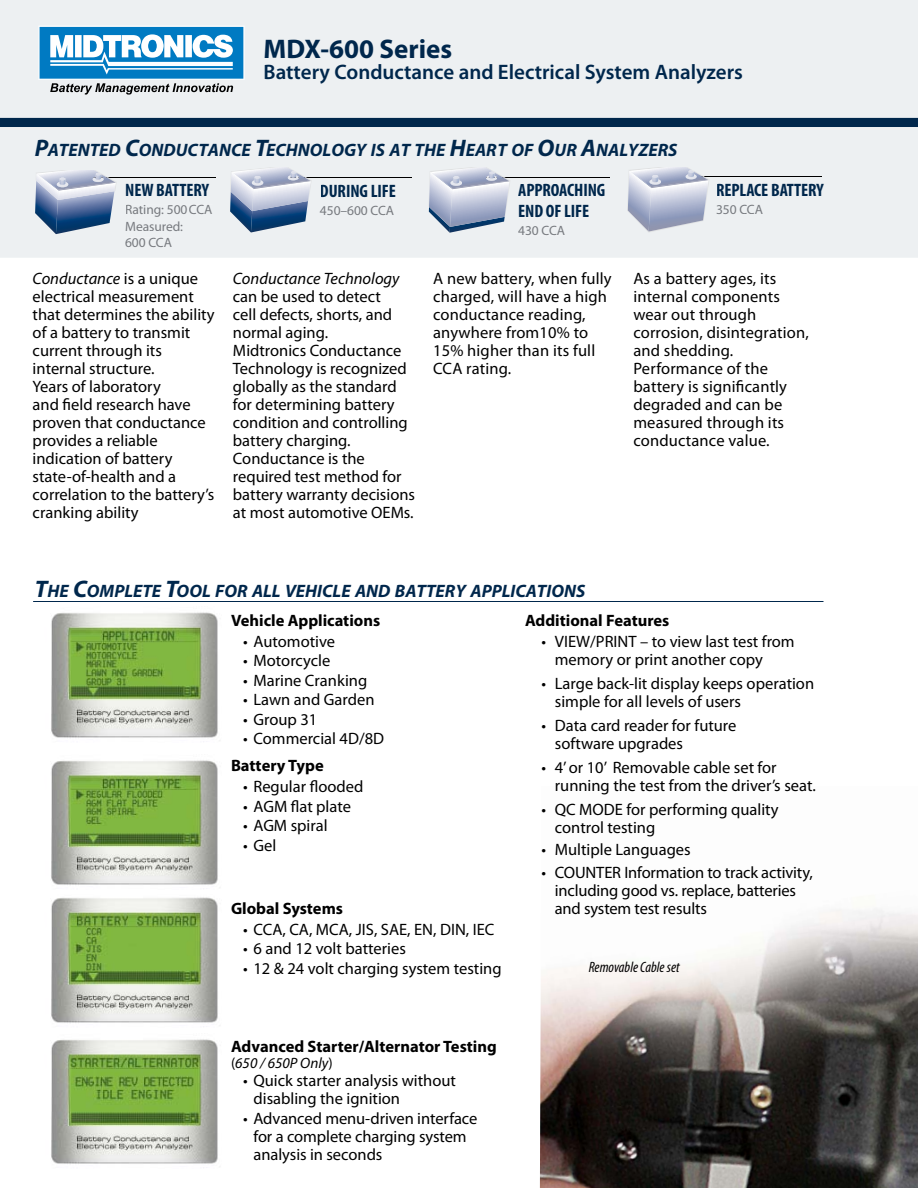
<style>
.page{position:relative;width:918px;height:1188px;background:#fff}
.page>*{position:absolute;margin:0;border:0;box-sizing:border-box;transform-origin:0 0}
.t1{font:700 27px "Myriad Pro";color:#00274c}
.t2{font:600 21px "Myriad Pro";color:#00274c}
.t3{font:italic 700 18px "Myriad Pro";color:#00274c}
.t4{font:700 condensed 18px/20.5px "Myriad Pro";letter-spacing:-.005em;color:#00274c}
.t5{font:16.5px/18px "Myriad Pro";color:#000}
.t6{font:700 16.5px "Myriad Pro";color:#000}
.t7{font:italic 16.5px "Myriad Pro";color:#000}
.t8{font:italic condensed 15px "Myriad Pro";color:#000}
.t9{font:italic 15px "Myriad Pro";color:#000}
.t10{font:13.5px/16.5px "Myriad Pro";letter-spacing:-.005em;color:#777a7f}
.s1{font-size:24px}
.s2{font-style:italic}
.s3{font-style:normal}
</style>
<div class="page">
<img style="left:540px;top:909px;width:378px;height:279px">
<img style="left:51px;top:612px;width:167px;height:126px">
<div style="left:0;top:0;width:918px;height:118px;background:#edf0f2"></div>
<div style="left:0;top:118px;width:918px;height:9px;background:#00274c"></div>
<svg style="left:38px;top:26px;width:207px;height:69px"></svg>
<div style="left:0;top:127px;width:918px;height:131px;background:#edf0f2"></div>
<hr style="left:92px;top:177px;width:124px;height:1px;background:#000">
<div style="left:126px;top:184px;width:83px;height:12px;background:#edf0f2"></div>
<div style="left:126px;top:205px;width:61px;height:12px;background:#edf0f2"></div>
<div style="left:189px;top:205px;width:24px;height:9px;background:#edf0f2"></div>
<div style="left:126px;top:221px;width:57px;height:10px;background:#edf0f2"></div>
<div style="left:126px;top:238px;width:46px;height:9px;background:#edf0f2"></div>
<hr style="left:288px;top:177px;width:124px;height:1px;background:#000">
<hr style="left:486px;top:177px;width:124px;height:1px;background:#000">
<hr style="left:698px;top:176px;width:124px;height:1px;background:#000">
<svg style="left:35px;top:170px;width:82px;height:64px;background:#90a2be"></svg>
<div style="left:321px;top:185px;width:74px;height:12px;background:#edf0f2"></div>
<div style="left:320px;top:206px;width:74px;height:9px;background:#edf0f2"></div>
<div style="left:518px;top:184px;width:87px;height:13px;background:#edf0f2"></div>
<div style="left:519px;top:205px;width:70px;height:12px;background:#edf0f2"></div>
<div style="left:518px;top:226px;width:47px;height:9px;background:#edf0f2"></div>
<div style="left:717px;top:183px;width:107px;height:13px;background:#edf0f2"></div>
<div style="left:717px;top:204px;width:46px;height:10px;background:#edf0f2"></div>
<img style="left:51px;top:897px;width:167px;height:126px">
<img style="left:51px;top:1039px;width:167px;height:125px">
<img style="left:51px;top:760px;width:167px;height:125px">
<svg style="left:230px;top:167px;width:82px;height:66px;background:#9eaec6"></svg>
<svg style="left:429px;top:167px;width:81px;height:66px;background:#b8c1d3"></svg>
<svg style="left:627px;top:167px;width:82px;height:66px;background:#c2c8d9"></svg>
<hr style="left:33px;top:601px;width:790px;height:1px;background:#00274c">
<h1 class="t1" style="left:264px;top:39px;width:190px">MDX-600 Series</h1>
<p class="t2" style="left:264px;top:64px;width:481px">Battery Conductance and Electrical System Analyzers</p>
<p class="t3" style="left:35px;top:143px;width:644px"><span class="s1">P</span>ATENTED <span class="s1">C</span>ONDUCTANCE <span class="s1">T</span>ECHNOLOGY IS AT THE <span class="s1">H</span>EART OF <span class="s1">O</span>UR <span class="s1">A</span>NALYZERS</p>
<p class="t4" style="left:125px;top:181px;width:85px">NEW BATTERY</p>
<p class="t10" style="left:125px;top:202px;width:89px">Rating: 500 CCA<br>Measured:<br>600 CCA</p>
<p class="t4" style="left:320px;top:182px;width:77px">DURING LIFE</p>
<p class="t10" style="left:320px;top:203px;width:76px">450–600 CCA</p>
<p class="t4" style="left:518px;top:181px;width:89px">APPROACHING<br>END OF LIFE</p>
<p class="t10" style="left:518px;top:223px;width:48px">430 CCA</p>
<p class="t4" style="left:716px;top:181px;width:109px">REPLACE BATTERY</p>
<p class="t10" style="left:716px;top:202px;width:48px">350 CCA</p>
<p class="t5" style="left:33px;top:271px;width:183px"><span class="s2">Conductance</span> is a unique electrical measurement that determines the ability of a battery to transmit current through its internal structure.<br>Years of laboratory<br>and field research have proven that conductance provides a reliable indication of battery state-of-health and a correlation to the battery’s cranking ability</p>
<p class="t7" style="left:233px;top:272px;width:168px">Conductance Technology</p>
<p class="t5" style="left:233px;top:289px;width:184px">can be used to detect<br>cell defects, shorts, and normal aging.<br>Midtronics Conductance<br>Technology is recognized globally as the standard for determining battery condition and controlling battery charging.<br>Conductance is the required test method for battery warranty decisions at most automotive OEMs.</p>
<p class="t5" style="left:433px;top:271px;width:180px">A new battery, when fully charged, will have a high conductance reading, anywhere from10% to<br>15% higher than its full<br>CCA rating.</p>
<p class="t5" style="left:633px;top:271px;width:177px">As a battery ages, its internal components wear out through corrosion, disintegration, and shedding.<br>Performance of the battery is significantly degraded and can be measured through its conductance value.</p>
<p class="t3" style="left:35px;top:584px;width:552px"><span class="s1">T</span>HE <span class="s1">C</span>OMPLETE <span class="s1">T</span>OOL FOR ALL VEHICLE AND BATTERY APPLICATIONS</p>
<p class="t6" style="left:231px;top:614px;width:151px">Vehicle Applications</p>
<p class="t5" style="left:243px;top:633px;width:94px">• Automotive</p>
<p class="t5" style="left:243px;top:653px;width:89px">• Motorcycle</p>
<p class="t5" style="left:243px;top:672px;width:126px">• Marine Cranking</p>
<p class="t5" style="left:243px;top:692px;width:133px">• Lawn and Garden</p>
<p class="t5" style="left:243px;top:711px;width:76px">• Group 31</p>
<p class="t5" style="left:243px;top:731px;width:143px">• Commercial 4D/8D</p>
<p class="t6" style="left:231px;top:759px;width:94px">Battery Type</p>
<p class="t5" style="left:243px;top:779px;width:122px">• Regular flooded</p>
<p class="t5" style="left:243px;top:798px;width:110px">• AGM flat plate</p>
<p class="t5" style="left:243px;top:818px;width:86px">• AGM spiral</p>
<p class="t5" style="left:243px;top:837px;width:35px">• Gel</p>
<p class="t6" style="left:231px;top:902px;width:114px">Global Systems</p>
<p class="t5" style="left:243px;top:921px;width:253px">• CCA, CA, MCA, JIS, SAE, EN, DIN, IEC</p>
<p class="t5" style="left:243px;top:941px;width:164px">• 6 and 12 volt batteries</p>
<p class="t5" style="left:243px;top:960px;width:260px">• 12 &amp; 24 volt charging system testing</p>
<p class="t6" style="left:525px;top:614px;width:146px">Additional Features</p>
<p class="t5" style="left:555px;top:633px;width:241px;text-indent:-14px">• VIEW/PRINT – to view last test from memory or print another copy</p>
<p class="t5" style="left:555px;top:675px;width:261px;text-indent:-14px">• Large back-lit display keeps operation simple for all levels of users</p>
<p class="t5" style="left:555px;top:717px;width:183px;text-indent:-14px">• Data card reader for future software upgrades</p>
<p class="t5" style="left:555px;top:759px;width:263px;text-indent:-14px">• 4’ or 10’ Removable cable set for running the test from the driver’s seat.</p>
<p class="t5" style="left:555px;top:801px;width:225px;text-indent:-14px">• QC MODE for performing quality control testing</p>
<p class="t5" style="left:541px;top:842px;width:151px">• Multiple Languages</p>
<p class="t5" style="left:555px;top:864px;width:259px;text-indent:-14px">• COUNTER Information to track activity, including good vs. replace, batteries and system test results</p>
<p class="t8" style="left:589px;top:961px;width:93px">Removable Cable set</p>
<p class="t6" style="left:231px;top:1040px;width:267px">Advanced Starter/Alternator Testing</p>
<p class="t9" style="left:231px;top:1057px;width:103px"><span class="s3">(</span>650 / 650P Only<span class="s3">)</span></p>
<p class="t5" style="left:254px;top:1073px;width:204px;text-indent:-11px">• Quick starter analysis without disabling the ignition</p>
<p class="t5" style="left:254px;top:1110px;width:225px;text-indent:-11px">• Advanced menu-driven interface for a complete charging system analysis in seconds</p>
</div>
